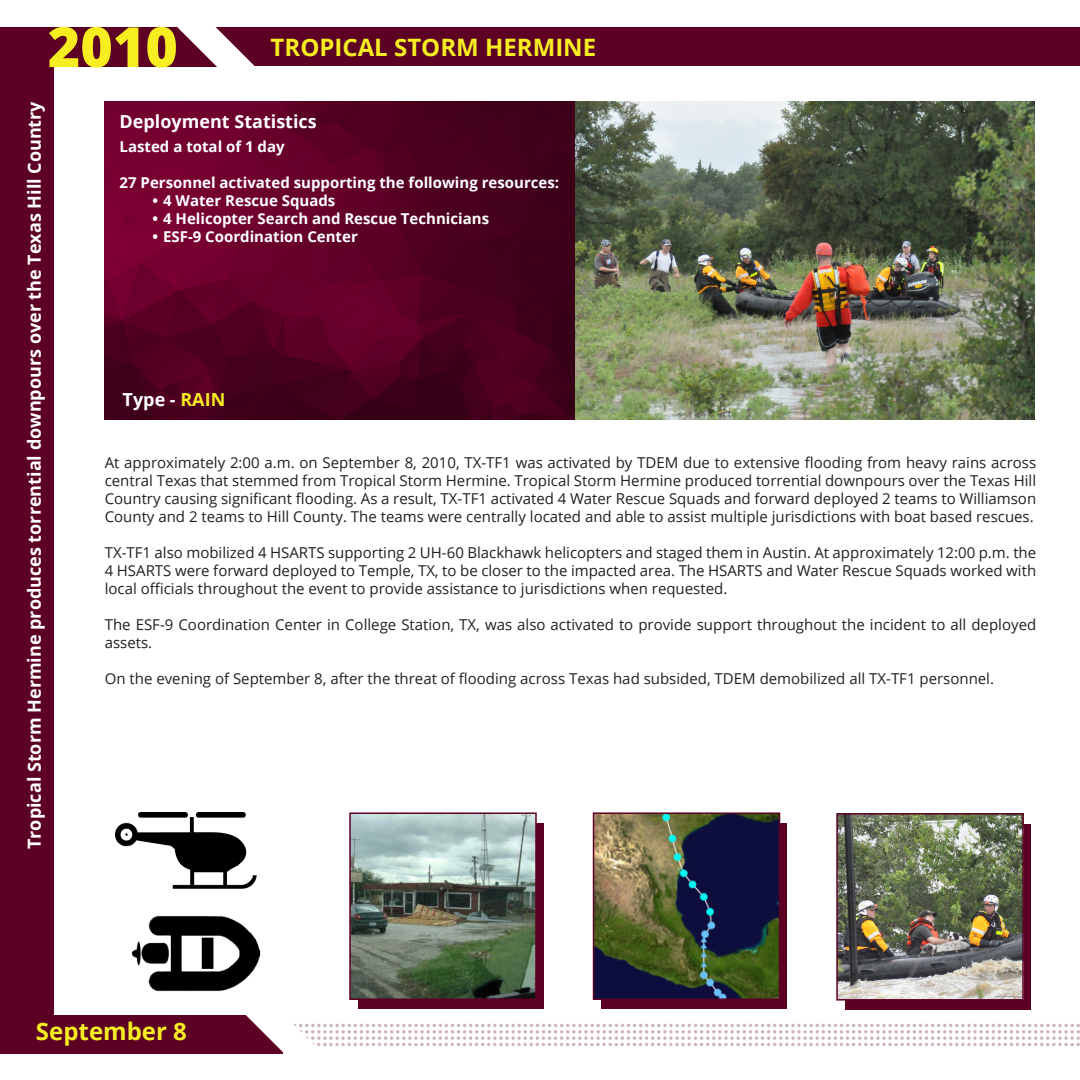
<style>
.page{position:relative;width:1080px;height:1080px;background:#fff}
.page>*{position:absolute;margin:0;border:0;box-sizing:border-box;transform-origin:0 0}
.t1{font:800 55.5px "Open Sans";color:#f7ee22}
.t2{font:700 24px "Open Sans";color:#f7ee22}
.t3{font:700 18px "Open Sans";color:#fff}
.Body_Paragraphs{font:15px/18px "Open Sans";color:#231f20;text-align:justify}
.t4{font:700 15px "Open Sans";color:#fff}
.s1{color:#f7ee22}
</style>
<div class="page">
<div style="left:0;top:56px;width:54px;height:975px;background:#5c0024"></div>
<div style="left:162px;top:27px;width:918px;height:39px;background:#5c0024"></div>
<div style="left:0;top:27px;width:219px;height:40px;background:#5c0024"></div>
<svg style="left:178px;top:27px;width:77px;height:40px"></svg>
<div style="left:0;top:1015px;width:283px;height:39px;background:#5c0024"></div>
<svg style="left:246px;top:995px;width:834px;height:57px"></svg>
<img style="left:105px;top:101px;width:930px;height:319px">
<div style="left:358px;top:823px;width:186px;height:186px;background:#5c0024"></div>
<img style="left:352px;top:815px;width:182px;height:182px">
<div style="left:349px;top:812px;width:188px;height:188px;border:2px solid #5c0024"></div>
<div style="left:601px;top:823px;width:186px;height:186px;background:#5c0024"></div>
<img style="left:596px;top:815px;width:181px;height:182px">
<div style="left:593px;top:812px;width:187px;height:188px;border:2px solid #5c0024"></div>
<div style="left:845px;top:824px;width:186px;height:186px;background:#5c0024"></div>
<img style="left:839px;top:816px;width:182px;height:182px">
<div style="left:836px;top:813px;width:188px;height:188px;border:2px solid #5c0024"></div>
<img style="left:115px;top:812px;width:142px;height:76px">
<img style="left:131px;top:915px;width:130px;height:76px">
<p class="t1" style="left:48px;top:5px;width:132px">2010</p>
<p class="t2" style="left:271px;top:30px;width:327px">TROPICAL STORM HERMINE</p>
<p class="t3" style="left:22px;top:849px;width:749px;rotate:-90deg">Tropical Storm Hermine produces torrential downpours over the Texas Hill Country</p>
<p class="t3" style="left:120px;top:109px;width:199px">Deployment Statistics</p>
<p class="t4" style="left:120px;top:136px;width:167px">Lasted a total of 1 day</p>
<p class="t4" style="left:120px;top:172px;width:441px">27 Personnel activated supporting the following resources:</p>
<p class="t4" style="left:153px;top:190px;width:184px">• 4 Water Rescue Squads</p>
<p class="t4" style="left:153px;top:208px;width:338px">• 4 Helicopter Search and Rescue Technicians</p>
<p class="t4" style="left:153px;top:226px;width:207px">• ESF-9 Coordination Center</p>
<p class="t3" style="left:123px;top:387px;width:104px">Type - <span class="s1">RAIN</span></p>
<p class="Body_Paragraphs" style="left:105px;top:453px;width:933px">At approximately 2:00 a.m. on September 8, 2010, TX-TF1 was activated by TDEM due to extensive flooding from heavy rains across central Texas that stemmed from Tropical Storm Hermine. Tropical Storm Hermine produced torrential downpours over the Texas Hill Country causing significant flooding. As a result, TX-TF1 activated 4 Water Rescue Squads and forward deployed 2 teams to Williamson County and 2 teams to Hill County. The teams were centrally located and able to assist multiple jurisdictions with boat based rescues.</p>
<p class="Body_Paragraphs" style="left:105px;top:543px;width:933px">TX-TF1 also mobilized 4 HSARTS supporting 2 UH-60 Blackhawk helicopters and staged them in Austin. At approximately 12:00 p.m. the 4 HSARTS were forward deployed to Temple, TX, to be closer to the impacted area. The HSARTS and Water Rescue Squads worked with local officials throughout the event to provide assistance to jurisdictions when requested.</p>
<p class="Body_Paragraphs" style="left:105px;top:615px;width:933px">The ESF-9 Coordination Center in College Station, TX, was also activated to provide support throughout the incident to all deployed assets.</p>
<p class="Body_Paragraphs" style="left:105px;top:669px;width:891px">On the evening of September 8, after the threat of flooding across Texas had subsided, TDEM demobilized all TX-TF1 personnel.</p>
<p class="t2" style="left:36px;top:1015px;width:152px">September 8</p>
</div>
